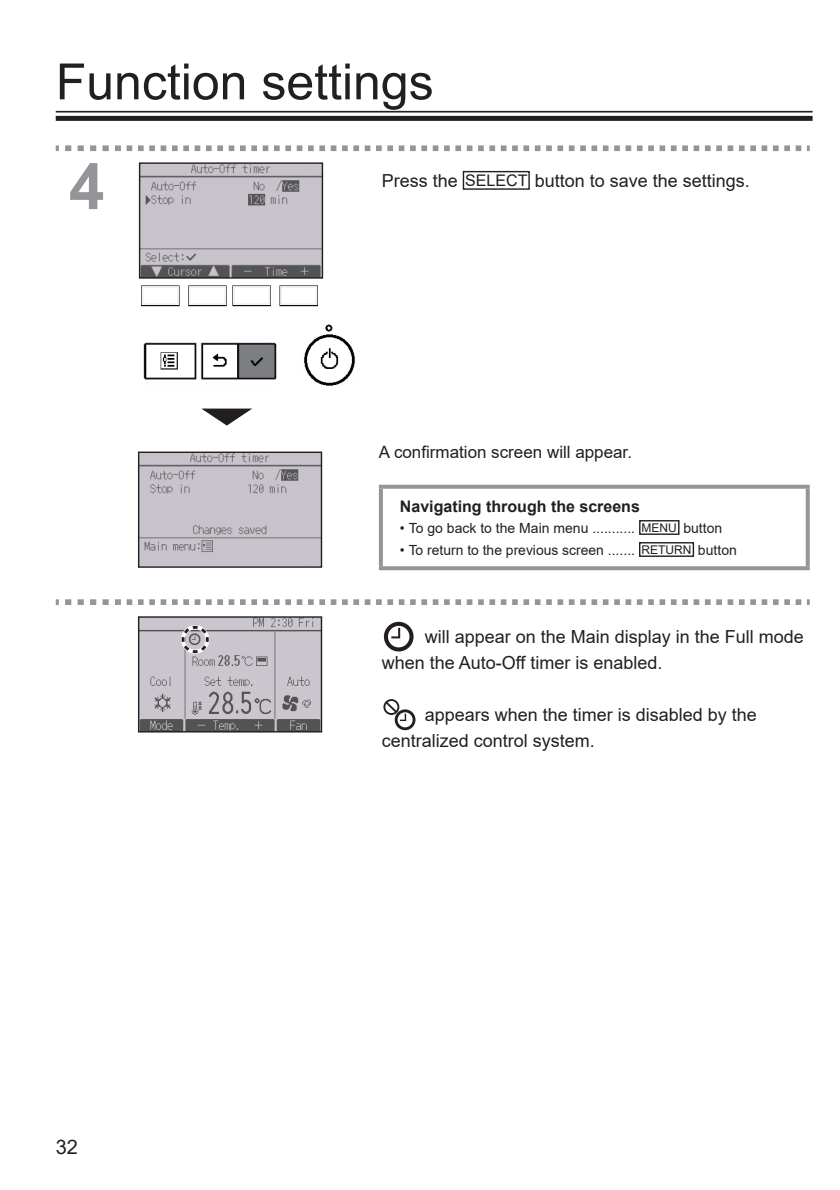
<style>
.page{position:relative;width:840px;height:1190px;background:#fff}
.page>*{position:absolute;margin:0;border:0;box-sizing:border-box;transform-origin:0 0}
.t1{font:700 64px "Arial";color:#939598}
.t2{font:50px "Arial";color:#231f20}
.t3{font:20px "Arial";color:#231f20}
.t4{font:18px/26px "Arial";color:#231f20}
.t5{font:17px "Arial";color:#231f20}
.t6{font:700 16px "Arial";color:#231f20}
.t7{font:14px "Arial";color:#231f20}
.s1{font-size:16px}
.s2{font-size:12px}
</style>
<div class="page">
<hr style="left:56px;top:111px;width:757px;height:2px;background:#231f20">
<div style="left:56px;top:116px;width:757px;height:5px;background:#231f20"></div>
<svg style="left:56px;top:145px;width:3px;height:6px"></svg>
<svg style="left:65px;top:145px;width:56px;height:6px"></svg>
<svg style="left:127px;top:145px;width:683px;height:6px"></svg>
<svg style="left:56px;top:599px;width:3px;height:6px"></svg>
<svg style="left:65px;top:599px;width:56px;height:6px"></svg>
<svg style="left:127px;top:599px;width:683px;height:6px"></svg>
<img style="left:141px;top:164px;width:180px;height:113px">
<div style="left:139px;top:162px;width:184px;height:117px;border:1px solid #231f20"></div>
<img style="left:141px;top:285px;width:214px;height:101px">
<div style="left:463px;top:171px;width:67px;height:19px;border:1px solid #231f20"></div>
<img style="left:140px;top:454px;width:180px;height:112px">
<div style="left:138px;top:452px;width:184px;height:116px;border:1px solid #231f20"></div>
<svg style="left:379px;top:485px;width:431px;height:4px;background:#9a9c9e"></svg>
<hr style="left:379px;top:489px;width:4px;height:77px;background:#939598">
<svg style="left:806px;top:489px;width:4px;height:77px"></svg>
<svg style="left:379px;top:566px;width:431px;height:4px;background:#999b9e"></svg>
<div style="left:639px;top:520px;width:41px;height:15px;border:1px solid #231f20"></div>
<div style="left:639px;top:542px;width:55px;height:15px;border:1px solid #231f20"></div>
<img style="left:140px;top:618px;width:180px;height:113px">
<div style="left:138px;top:616px;width:184px;height:117px;border:1px solid #231f20"></div>
<svg style="left:384px;top:622px;width:30px;height:29px"></svg>
<svg style="left:383px;top:699px;width:33px;height:31px"></svg>
<svg style="left:201px;top:408px;width:51px;height:18px"></svg>
<svg style="left:180px;top:625px;width:30px;height:29px"></svg>
<h2 class="t2" style="left:56px;top:47px;width:379px">Function settings</h2>
<h1 class="t1" style="left:69px;top:142px;width:37px">4</h1>
<p class="t4" style="left:382px;top:168px;width:370px">Press the <span class="s1">SELECT</span> button to save the settings.</p>
<p class="t5" style="left:379px;top:440px;width:255px">A confirmation screen will appear.</p>
<p class="t6" style="left:400px;top:495px;width:242px">Navigating through the screens</p>
<p class="t7" style="left:400px;top:518px;width:324px">• To go back to the Main menu ........... <span class="s2">MENU</span> button</p>
<p class="t7" style="left:400px;top:540px;width:338px">• To return to the previous screen ....... <span class="s2">RETURN</span> button</p>
<p class="t3" style="left:56px;top:1133px;width:24px">32</p>
<p class="t4" style="left:382px;top:624px;width:424px;text-indent:43px">will appear on the Main display in the Full mode when the Auto-Off timer is enabled.</p>
<p class="t4" style="left:382px;top:702px;width:377px;text-indent:43px">appears when the timer is disabled by the centralized control system.</p>
</div>
